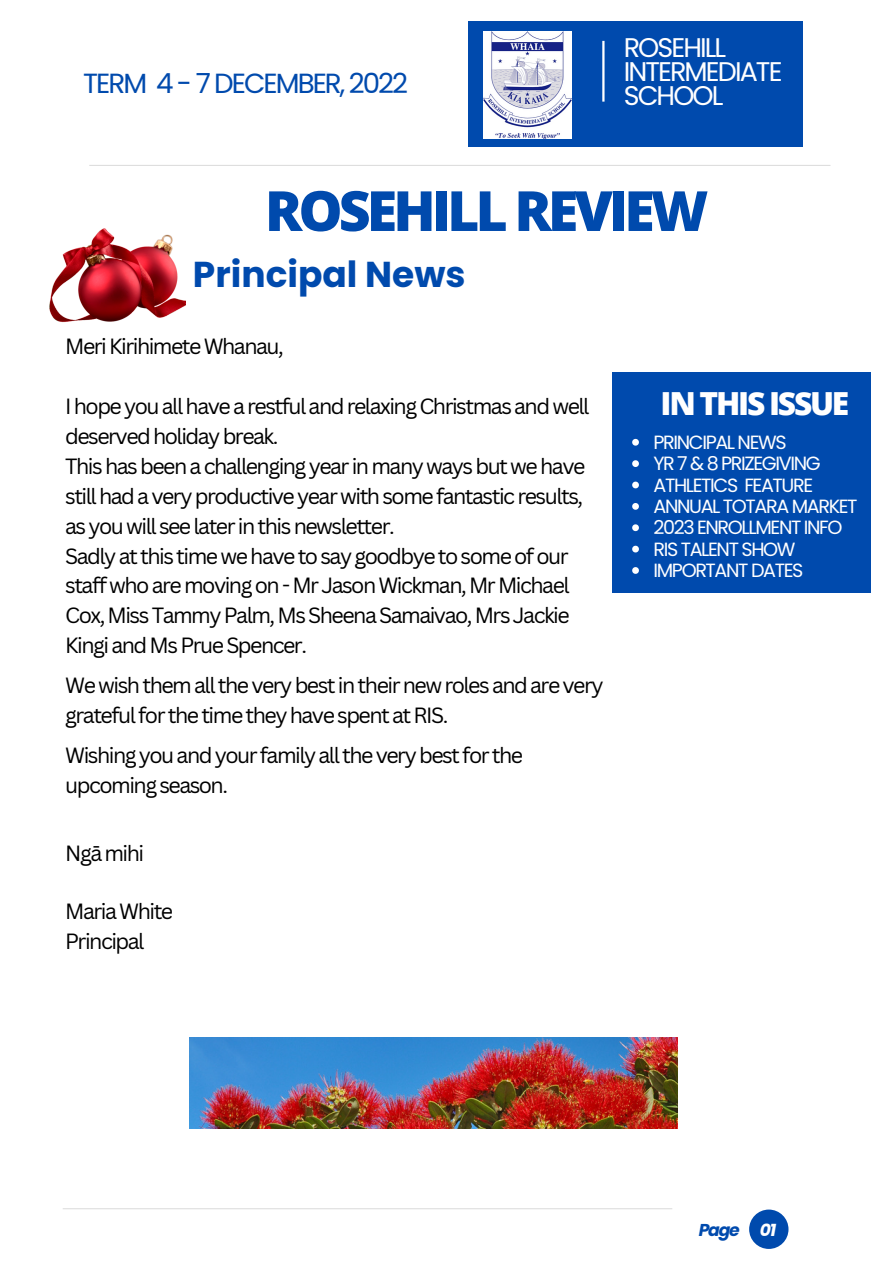
<style>
.page{position:relative;width:893px;height:1264px;background:#fff}
.page>*{position:absolute;margin:0;border:0;box-sizing:border-box;transform-origin:0 0}
.t1{font:800 55.35px "Open Sans";letter-spacing:-.07em;color:#004aad}
.t2{font:700 36px "Poppins";color:#004aad}
.t3{font:800 31.8px "Open Sans";letter-spacing:-.07em;color:#fff}
.t4{font:27.75px "Poppins";letter-spacing:-.07em;color:#004aad}
.t5{font:27px/23.5px "Poppins";letter-spacing:-.07em;color:#fff}
.t6{font:21.45px/30px "Canva Sans";letter-spacing:-.07em;color:#000}
.t7{font:19.2px/21.3px "Poppins";letter-spacing:-.07em;color:#fff}
.t8{font:italic 700 17.25px "Poppins";letter-spacing:-.07em;color:#004aad}
.s1{color:#fff}
</style>
<div class="page">
<div style="left:469px;top:21px;width:334px;height:126px;background:#004aad"></div>
<hr style="left:602px;top:41px;width:2px;height:61px;background:#fff">
<hr style="left:89px;top:165px;width:741px;height:1px;background:#000">
<hr style="left:63px;top:1208px;width:609px;height:1px;background:#000">
<div style="left:612px;top:372px;width:258px;height:220px;background:#004aad"></div>
<div style="left:749px;top:1209px;width:39px;height:39px;background:#004aad;border-radius:50%"></div>
<img style="left:483px;top:32px;width:88px;height:107px">
<img style="left:50px;top:228px;width:136px;height:94px">
<img style="left:189px;top:1037px;width:488px;height:91px">
<svg style="left:632px;top:439px;width:7px;height:6px"></svg>
<svg style="left:632px;top:460px;width:7px;height:7px"></svg>
<svg style="left:632px;top:481px;width:7px;height:7px"></svg>
<svg style="left:632px;top:503px;width:7px;height:6px"></svg>
<svg style="left:632px;top:524px;width:7px;height:7px"></svg>
<svg style="left:632px;top:545px;width:7px;height:7px"></svg>
<svg style="left:632px;top:567px;width:7px;height:7px"></svg>
<p class="t4" style="left:83px;top:64px;width:326px">TERM 4 - 7 DECEMBER, 2022</p>
<p class="t5" style="left:623px;top:36px;width:160px">ROSEHILL<br>INTERMEDIATE<br>SCHOOL</p>
<h1 class="t1" style="left:265px;top:172px;width:445px">ROSEHILL REVIEW</h1>
<h2 class="t2" style="left:193px;top:249px;width:274px">Principal News</h2>
<p class="t6" style="left:65px;top:330px;width:220px">Meri Kirihimete Whanau,</p>
<p class="t6" style="left:65px;top:390px;width:526px">I hope you all have a restful and relaxing Christmas and well deserved holiday break.<br>This has been a challenging year in many ways but we have still had a very productive year with some fantastic results, as you will see later in this newsletter.<br>Sadly at this time we have to say goodbye to some of our staff who are moving on - Mr Jason Wickman, Mr Michael Cox, Miss Tammy Palm, Ms Sheena Samaivao, Mrs Jackie Kingi and Ms Prue Spencer.</p>
<p class="t6" style="left:65px;top:670px;width:540px">We wish them all the very best in their new roles and are very grateful for the time they have spent at RIS.</p>
<p class="t6" style="left:65px;top:740px;width:459px">Wishing you and your family all the very best for the upcoming season.</p>
<p class="t6" style="left:65px;top:837px;width:81px">Ngā mihi</p>
<p class="t6" style="left:65px;top:895px;width:110px">Maria White<br>Principal</p>
<h3 class="t3" style="left:660px;top:380px;width:190px">IN THIS ISSUE</h3>
<p class="t7" style="left:653px;top:431px;width:205px">PRINCIPAL NEWS<br>YR 7 &amp; 8 PRIZEGIVING<br>ATHLETICS FEATURE<br>ANNUAL TOTARA MARKET<br>2023 ENROLLMENT INFO<br>RIS TALENT SHOW<br>IMPORTANT DATES</p>
<p class="t8" style="left:698px;top:1217px;width:79px">Page <span class="s1">01</span></p>
</div>
